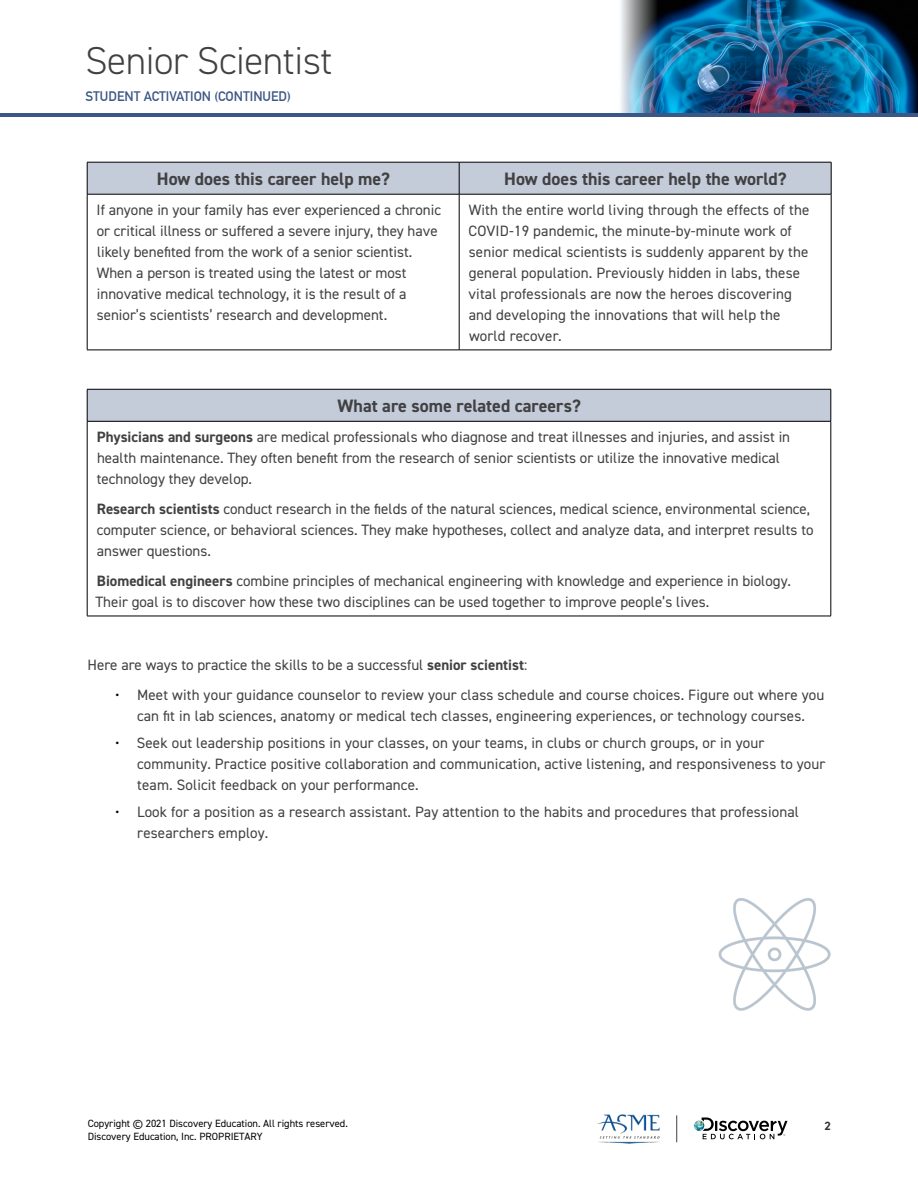
<style>
.page{position:relative;width:918px;height:1188px;background:#fff}
.page>*{position:absolute;margin:0;border:0;box-sizing:border-box;transform-origin:0 0}
.t1{font:300 39px "DIN2014";letter-spacing:-.01em;color:#414042}
.t2{font:700 18px "DIN2014";color:#414042}
.t3{font:15px/21px "DIN2014";color:#414042}
.t4{font:700 13.5px "DIN Alternate";color:#3b5785}
.t5{font:700 12px "DIN2014";color:#343333}
.t6{font:10.5px/12.6px "DIN2014";color:#000}
.s1{font-weight:700}
.s2{color:#000}
</style>
<div class="page">
<img style="left:658px;top:0;width:260px;height:113px">
<img style="left:621px;top:0;width:37px;height:113px">
<hr style="left:1px;top:113px;width:917px;height:4px;background:#3b5785">
<svg style="left:694px;top:1118px;width:94px;height:21px"></svg>
<svg style="left:676px;top:1115px;width:1px;height:27px"></svg>
<img style="left:598px;top:1114px;width:61px;height:30px">
<div style="left:88px;top:163px;width:743px;height:31px;background:#c4ccda"></div>
<hr style="left:87px;top:162px;width:372px;height:1px;background:#000">
<hr style="left:87px;top:162px;width:1px;height:32px;background:#000">
<hr style="left:459px;top:162px;width:372px;height:1px;background:#000">
<hr style="left:459px;top:162px;width:1px;height:32px;background:#000">
<hr style="left:831px;top:162px;width:1px;height:32px;background:#000">
<hr style="left:87px;top:194px;width:372px;height:1px;background:#000">
<hr style="left:87px;top:194px;width:1px;height:156px;background:#000">
<hr style="left:459px;top:194px;width:372px;height:1px;background:#000">
<hr style="left:459px;top:194px;width:1px;height:156px;background:#000">
<hr style="left:831px;top:194px;width:1px;height:156px;background:#000">
<hr style="left:87px;top:350px;width:372px;height:1px;background:#000">
<hr style="left:459px;top:350px;width:372px;height:1px;background:#000">
<div style="left:87px;top:389px;width:744px;height:32px;background:#c4ccda"></div>
<hr style="left:87px;top:389px;width:744px;height:1px;background:#000">
<hr style="left:87px;top:389px;width:1px;height:32px;background:#000">
<hr style="left:831px;top:389px;width:1px;height:32px;background:#000">
<hr style="left:87px;top:421px;width:744px;height:1px;background:#000">
<hr style="left:87px;top:421px;width:1px;height:195px;background:#000">
<hr style="left:831px;top:421px;width:1px;height:195px;background:#000">
<hr style="left:87px;top:616px;width:744px;height:1px;background:#000">
<img style="left:718px;top:898px;width:113px;height:112px">
<h1 class="t1" style="left:86px;top:37px;width:249px">Senior Scientist</h1>
<p class="t4" style="left:86px;top:86px;width:207px">STUDENT ACTIVATION (CONTINUED)</p>
<p class="t2" style="left:157px;top:167px;width:235px">How does this career help me?</p>
<p class="t2" style="left:504px;top:167px;width:284px">How does this career help the world?</p>
<p class="t3" style="left:97px;top:199px;width:346px">If anyone in your family has ever experienced a chronic or critical illness or suffered a severe injury, they have likely benefited from the work of a senior scientist.<br>When a person is treated using the latest or most innovative medical technology, it is the result of a senior’s scientists’ research and development.</p>
<p class="t3" style="left:469px;top:199px;width:342px">With the entire world living through the effects of the COVID-19 pandemic, the minute-by-minute work of senior medical scientists is suddenly apparent by the general population. Previously hidden in labs, these vital professionals are now the heroes discovering and developing the innovations that will help the world recover.</p>
<p class="t2" style="left:338px;top:394px;width:245px">What are some related careers?</p>
<p class="t3" style="left:97px;top:426px;width:695px"><span class="s1">Physicians and surgeons</span> are medical professionals who diagnose and treat illnesses and injuries, and assist in health maintenance. They often benefit from the research of senior scientists or utilize the innovative medical technology they develop.</p>
<p class="t3" style="left:97px;top:498px;width:718px"><span class="s1">Research scientists</span> conduct research in the fields of the natural sciences, medical science, environmental science, computer science, or behavioral sciences. They make hypotheses, collect and analyze data, and interpret results to answer questions.</p>
<p class="t3" style="left:96px;top:570px;width:697px"><span class="s1">Biomedical engineers</span> combine principles of mechanical engineering with knowledge and experience in biology.<br>Their goal is to discover how these two disciplines can be used together to improve people’s lives.</p>
<p class="t3" style="left:88px;top:654px;width:441px">Here are ways to practice the skills to be a successful <span class="s1">senior scientist</span>:</p>
<p class="t3" style="left:115px;top:684px;width:711px;text-align:center"><span class="s2">•</span> Meet with your guidance counselor to review your class schedule and course choices. Figure out where you can fit in lab sciences, anatomy or medical tech classes, engineering experiences, or technology courses.</p>
<p class="t3" style="left:137px;top:732px;width:690px;text-indent:-22px"><span class="s2">•</span> Seek out leadership positions in your classes, on your teams, in clubs or church groups, or in your community. Practice positive collaboration and communication, active listening, and responsiveness to your team. Solicit feedback on your performance.</p>
<p class="t3" style="left:137px;top:801px;width:663px;text-indent:-22px"><span class="s2">•</span> Look for a position as a research assistant. Pay attention to the habits and procedures that professional researchers employ.</p>
<p class="t6" style="left:88px;top:1117px;width:262px">Copyright © 2021 Discovery Education. All rights reserved.<br>Discovery Education, Inc. PROPRIETARY</p>
<p class="t5" style="left:825px;top:1118px;width:8px">2</p>
</div>
